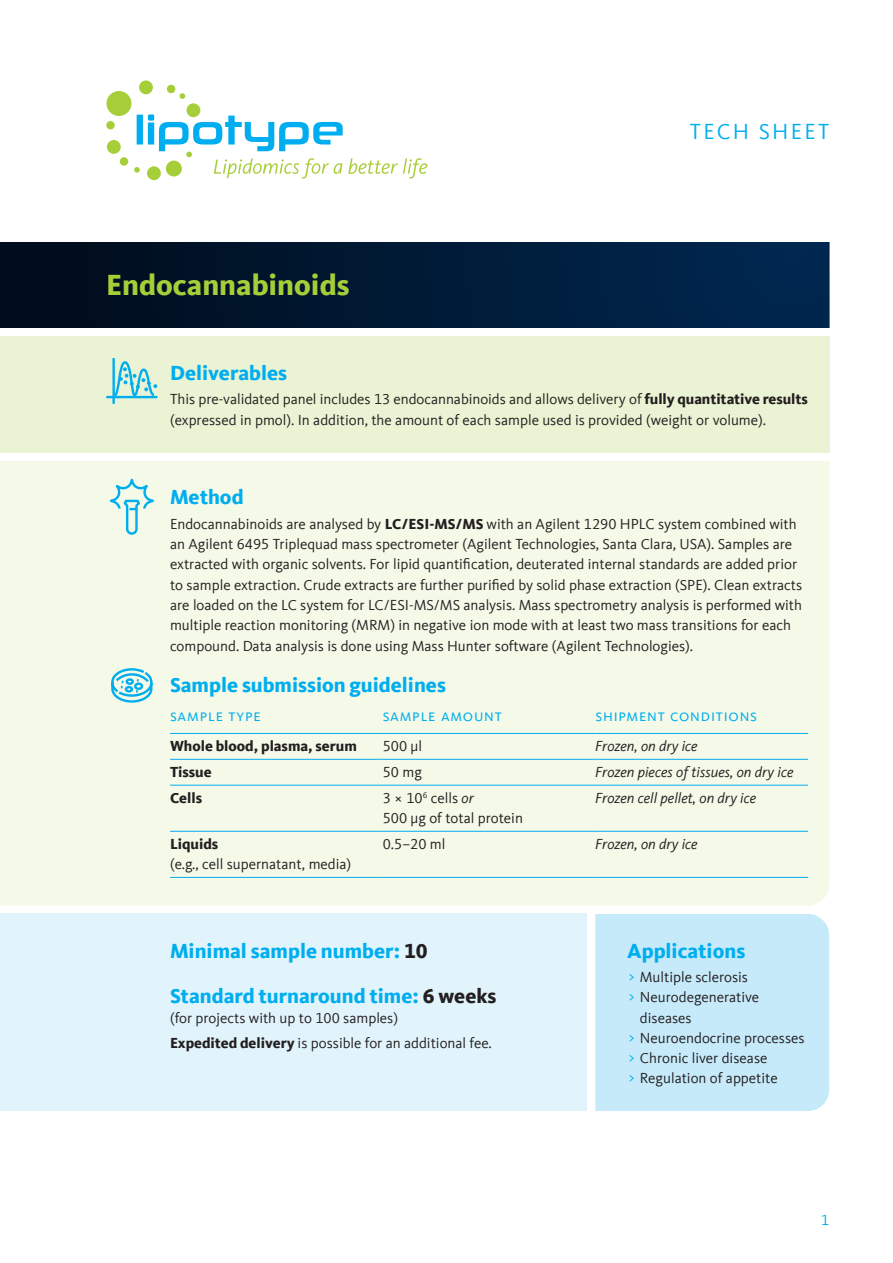
<style>
.page{position:relative;width:893px;height:1263px;background:#fff}
.page>*{position:absolute;margin:0;border:0;box-sizing:border-box;transform-origin:0 0}
.t1{font:800 30px "Kievit Offc Pro";color:#a6ce39}
.t2{font:22.5px "Kievit Offc Pro";letter-spacing:.1em;color:#00aeef}
.t3{font:800 21px/45.3px "Kievit Offc Pro";color:#00aeef}
.t4{font:16.5px "Kievit Sc Offc Pro";letter-spacing:.05em;color:#00aeef}
.t5{font:15px/20.2px "Kievit Offc Pro";color:#231f20}
.t6{font:italic 15px "Kievit Offc Pro";color:#231f20}
.t7{font:800 15px "Kievit Offc Pro";color:#231f20}
.t8{font:15px "Kievit Offc Pro";color:#00aeef}
.s1{font-weight:800}
.s2{font-style:italic}
.s3{color:#231f20}
.s4{color:#00aeef}
</style>
<div class="page">
<div style="left:0;top:336px;width:829px;height:116px;background:#eaf3d4"></div>
<div style="left:0;top:461px;width:829px;height:444px;background:#f4f9e8"></div>
<div style="left:106px;top:91px;width:25px;height:25px;background:#a6ce39;border-radius:50%"></div>
<div style="left:139px;top:80px;width:14px;height:14px;background:#a6ce39;border-radius:50%"></div>
<div style="left:167px;top:85px;width:8px;height:8px;background:#a6ce39;border-radius:50%"></div>
<svg style="left:180px;top:93px;width:5px;height:6px"></svg>
<div style="left:187px;top:103px;width:13px;height:14px;background:#a6ce39;border-radius:50%"></div>
<div style="left:147px;top:166px;width:14px;height:14px;background:#a6ce39;border-radius:50%"></div>
<svg style="left:134px;top:114px;width:293px;height:64px"></svg>
<div style="left:120px;top:157px;width:8px;height:9px;background:#a6ce39;border-radius:50%"></div>
<div style="left:107px;top:140px;width:14px;height:14px;background:#a6ce39;border-radius:50%"></div>
<div style="left:106px;top:121px;width:9px;height:8px;background:#a6ce39;border-radius:50%"></div>
<div style="left:0;top:243px;width:829px;height:85px;background:linear-gradient(to right,#000b1a,#002851)"></div>
<svg style="left:110px;top:667px;width:44px;height:37px;background:#9addea"></svg>
<svg style="left:102px;top:463px;width:59px;height:73px;background:#daf1e8"></svg>
<hr style="left:106px;top:396px;width:51px;height:2px;background:#00aeef">
<hr style="left:112px;top:358px;width:3px;height:46px;background:#00aeef">
<svg style="left:111px;top:360px;width:46px;height:39px"></svg>
<div style="left:595px;top:914px;width:234px;height:197px;background:#c6eafa"></div>
<div style="left:0;top:914px;width:587px;height:197px;background:#e1f4fc"></div>
<hr style="left:170px;top:759px;width:213px;height:1px;background:#00aeef">
<hr style="left:383px;top:759px;width:212px;height:1px;background:#00aeef">
<hr style="left:595px;top:759px;width:213px;height:1px;background:#00aeef">
<hr style="left:170px;top:785px;width:213px;height:1px;background:#00aeef">
<hr style="left:383px;top:785px;width:212px;height:1px;background:#00aeef">
<hr style="left:595px;top:785px;width:213px;height:1px;background:#00aeef">
<hr style="left:170px;top:831px;width:213px;height:1px;background:#00aeef">
<hr style="left:383px;top:831px;width:212px;height:1px;background:#00aeef">
<hr style="left:595px;top:831px;width:213px;height:1px;background:#00aeef">
<hr style="left:170px;top:733px;width:213px;height:1px;background:#00aeef">
<hr style="left:383px;top:733px;width:212px;height:1px;background:#00aeef">
<hr style="left:595px;top:733px;width:213px;height:1px;background:#00aeef">
<hr style="left:170px;top:877px;width:213px;height:1px;background:#00aeef">
<hr style="left:383px;top:877px;width:212px;height:1px;background:#00aeef">
<hr style="left:595px;top:877px;width:213px;height:1px;background:#00aeef">
<h1 class="t1" style="left:106px;top:267px;width:245px">Endocannabinoids</h1>
<h2 class="t2" style="left:690px;top:118px;width:141px">TECH SHEET</h2>
<h3 class="t3" style="left:170px;top:350px;width:118px">Deliverables</h3>
<p class="t5" style="left:170px;top:389px;width:639px">This pre-validated panel includes 13 endocannabinoids and allows delivery of <span class="s1">fully quantitative results </span>(expressed in pmol). In addition, the amount of each sample used is provided (weight or volume).</p>
<h3 class="t3" style="left:170px;top:475px;width:75px">Method</h3>
<p class="t5" style="left:170px;top:514px;width:634px">Endocannabinoids are analysed by <span class="s1">LC/ESI-MS/MS</span> with an Agilent 1290 HPLC system combined with an Agilent 6495 Triplequad mass spectrometer (Agilent Technologies, Santa Clara, USA). Samples are extracted with organic solvents. For lipid quantification, deuterated internal standards are added prior to sample extraction. Crude extracts are further purified by solid phase extraction (SPE). Clean extracts are loaded on the LC system for LC/ESI-MS/MS analysis. Mass spectrometry analysis is performed with multiple reaction monitoring (MRM) in negative ion mode with at least two mass transitions for each compound. Data analysis is done using Mass Hunter software (Agilent Technologies).</p>
<h3 class="t3" style="left:170px;top:662px;width:277px">Sample submission guidelines</h3>
<p class="t4" style="left:170px;top:706px;width:92px">sample type</p>
<p class="t4" style="left:383px;top:706px;width:121px">sample amount</p>
<p class="t4" style="left:595px;top:706px;width:163px">shipment conditions</p>
<p class="t7" style="left:170px;top:737px;width:188px">Whole blood, plasma, serum</p>
<p class="t5" style="left:383px;top:736px;width:41px">500 µl</p>
<p class="t6" style="left:595px;top:737px;width:104px">Frozen, on dry ice</p>
<p class="t7" style="left:170px;top:763px;width:43px">Tissue</p>
<p class="t5" style="left:383px;top:762px;width:41px">50 mg</p>
<p class="t6" style="left:595px;top:763px;width:200px">Frozen pieces of tissues, on dry ice</p>
<p class="t7" style="left:170px;top:789px;width:33px">Cells</p>
<p class="t5" style="left:383px;top:788px;width:142px">3 × 10<sup>6</sup> cells <span class="s2">or<br></span>500 µg of total protein</p>
<p class="t6" style="left:595px;top:789px;width:162px">Frozen cell pellet, on dry ice</p>
<p class="t7" style="left:170px;top:835px;width:50px">Liquids</p>
<p class="t5" style="left:170px;top:854px;width:183px">(e.g., cell supernatant, media)</p>
<p class="t5" style="left:383px;top:834px;width:64px">0.5–20 ml</p>
<p class="t6" style="left:595px;top:835px;width:104px">Frozen, on dry ice</p>
<h3 class="t3" style="left:170px;top:928px;width:328px">Minimal sample number: <span class="s3">10<br></span>Standard turnaround time: <span class="s3">6 weeks</span></h3>
<p class="t5" style="left:170px;top:1006px;width:323px;line-height:24.5px">(for projects with up to 100 samples)<br><span class="s1">Expedited delivery</span> is possible for an additional fee.</p>
<h3 class="t3" style="left:627px;top:928px;width:120px">Applications</h3>
<p class="t5" style="left:627px;top:967px;width:122px"><span class="s4">&gt;</span> Multiple sclerosis</p>
<p class="t5" style="left:627px;top:987px;width:134px"><span class="s4">&gt;</span> Neurodegenerative</p>
<p class="t5" style="left:640px;top:1007px;width:53px">diseases</p>
<p class="t5" style="left:627px;top:1027px;width:179px"><span class="s4">&gt;</span> Neuroendocrine processes</p>
<p class="t5" style="left:627px;top:1048px;width:142px"><span class="s4">&gt;</span> Chronic liver disease</p>
<p class="t5" style="left:627px;top:1068px;width:152px"><span class="s4">&gt;</span> Regulation of appetite</p>
<p class="t8" style="left:821px;top:1211px;width:10px">1</p>
</div>
